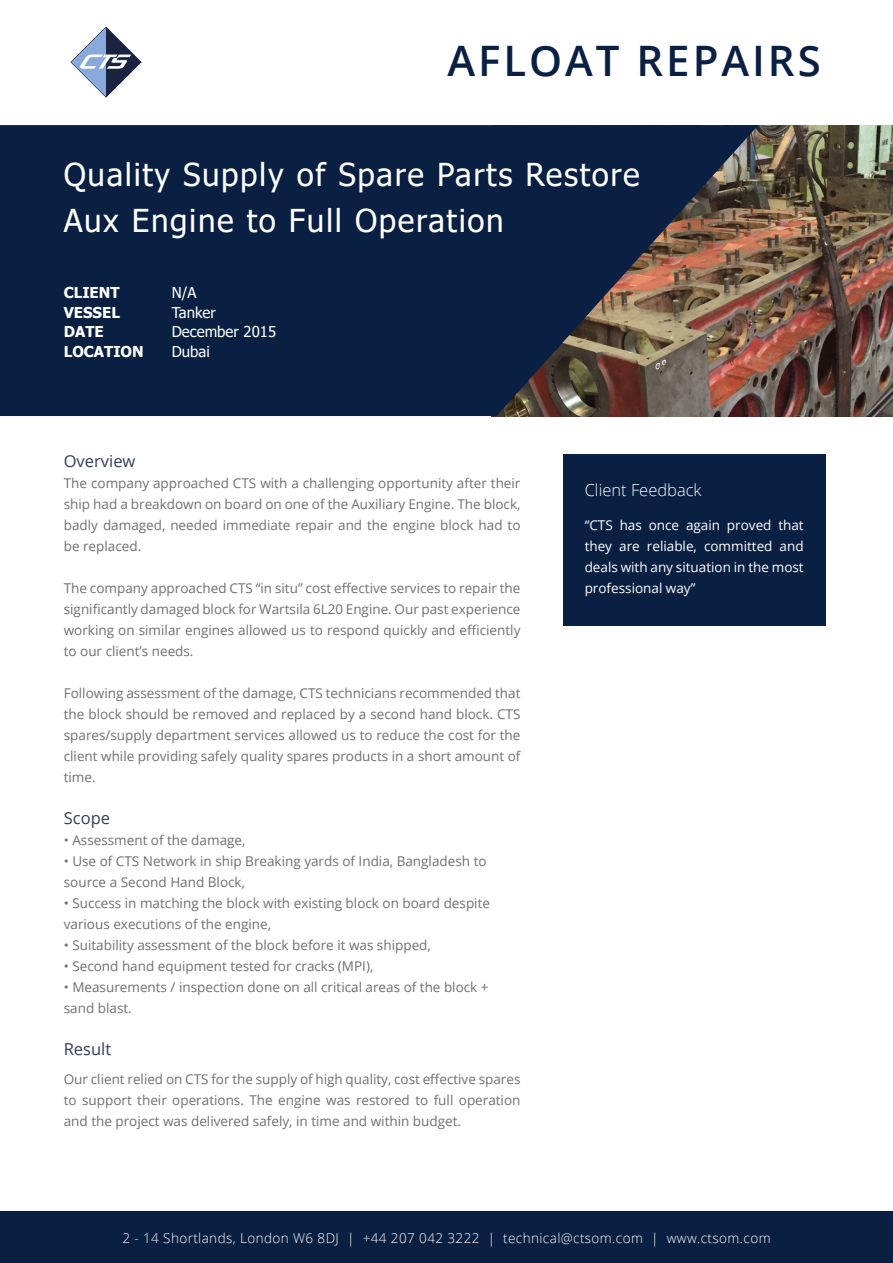
<style>
.page{position:relative;width:893px;height:1263px;background:#fff}
.page>*{position:absolute;margin:0;border:0;box-sizing:border-box;transform-origin:0 0}
.t1{font:600 42px "Open Sans";letter-spacing:.07em;color:#0a2042}
.t2{font:31.5px/46.5px "Tahoma";letter-spacing:.05em;color:#fff}
.t3{font:16.5px "Open Sans";color:#333c59}
.t4{font:300 16.5px "Open Sans";color:#fff}
.t5{font:15px "Tahoma";color:#fff}
.t6{font:700 15px "Tahoma";color:#fff}
.t7{font:13.5px/21px "Open Sans";color:#716f70;text-align:justify}
.Text{font:13.5px/21px "Open Sans";color:#fff;text-align:justify}
.t8{font:300 13.5px "Open Sans";letter-spacing:.03em;color:#fff}
</style>
<div class="page">
<div style="left:0;top:1212px;width:893px;height:51px;background:#0a2042"></div>
<div style="left:563px;top:454px;width:262px;height:171px;background:#0a2042"></div>
<img style="left:70px;top:27px;width:72px;height:71px">
<img style="left:758px;top:125px;width:135px;height:291px">
<svg style="left:0;top:125px;width:758px;height:291px;background:#1d2b44"></svg>
<p class="t1" style="left:448px;top:32px;width:375px">AFLOAT REPAIRS</p>
<p class="t2" style="left:64px;top:153px;width:578px">Quality Supply of Spare Parts Restore<br>Aux Engine to Full Operation</p>
<p class="t6" style="left:64px;top:282px;width:57px">CLIENT</p>
<p class="t5" style="left:172px;top:283px;width:26px">N/A</p>
<p class="t6" style="left:64px;top:302px;width:58px">VESSEL</p>
<p class="t5" style="left:172px;top:302px;width:45px">Tanker</p>
<p class="t6" style="left:64px;top:321px;width:42px">DATE</p>
<p class="t5" style="left:172px;top:322px;width:106px">December 2015</p>
<p class="t6" style="left:64px;top:341px;width:81px">LOCATION</p>
<p class="t5" style="left:172px;top:341px;width:40px">Dubai</p>
<p class="t3" style="left:64px;top:449px;width:73px">Overview</p>
<p class="t7" style="left:64px;top:472px;width:458px">The company approached CTS with a challenging opportunity after their ship had a breakdown on board on one of the Auxiliary Engine. The block, badly damaged, needed immediate repair and the engine block had to be replaced.</p>
<p class="t7" style="left:64px;top:577px;width:458px">The company approached CTS “in situ” cost effective services to repair the significantly damaged block for Wartsila 6L20 Engine. Our past experience working on similar engines allowed us to respond quickly and efficiently to our client’s needs.</p>
<p class="t7" style="left:64px;top:682px;width:458px">Following assessment of the damage, CTS technicians recommended that the block should be removed and replaced by a second hand block. CTS spares/supply department services allowed us to reduce the cost for the client while providing safely quality spares products in a short amount of time.</p>
<p class="t3" style="left:64px;top:806px;width:48px">Scope</p>
<p class="t7" style="left:64px;top:829px;width:183px">• Assessment of the damage,</p>
<p class="t7" style="left:64px;top:850px;width:424px">• Use of CTS Network in ship Breaking yards of India, Bangladesh to source a Second Hand Block,</p>
<p class="t7" style="left:64px;top:892px;width:428px">• Success in matching the block with existing block on board despite various executions of the engine,</p>
<p class="t7" style="left:64px;top:934px;width:369px">• Suitability assessment of the block before it was shipped,</p>
<p class="t7" style="left:64px;top:955px;width:311px">• Second hand equipment tested for cracks (MPI),</p>
<p class="t7" style="left:64px;top:976px;width:426px">• Measurements / inspection done on all critical areas of the block + sand blast.</p>
<p class="t3" style="left:64px;top:1037px;width:49px">Result</p>
<p class="t7" style="left:64px;top:1068px;width:458px">Our client relied on CTS for the supply of high quality, cost effective spares to support their operations. The engine was restored to full operation and the project was delivered safely, in time and within budget.</p>
<p class="t4" style="left:585px;top:479px;width:118px">Client Feedback</p>
<p class="Text" style="left:585px;top:514px;width:220px">“CTS has once again proved that they are reliable, committed and deals with any situation in the most professional way”</p>
<p class="t8" style="left:122px;top:1228px;width:650px">2 - 14 Shortlands, London W6 8DJ | +44 207 042 3222 | technical@ctsom.com | www.ctsom.com</p>
</div>
